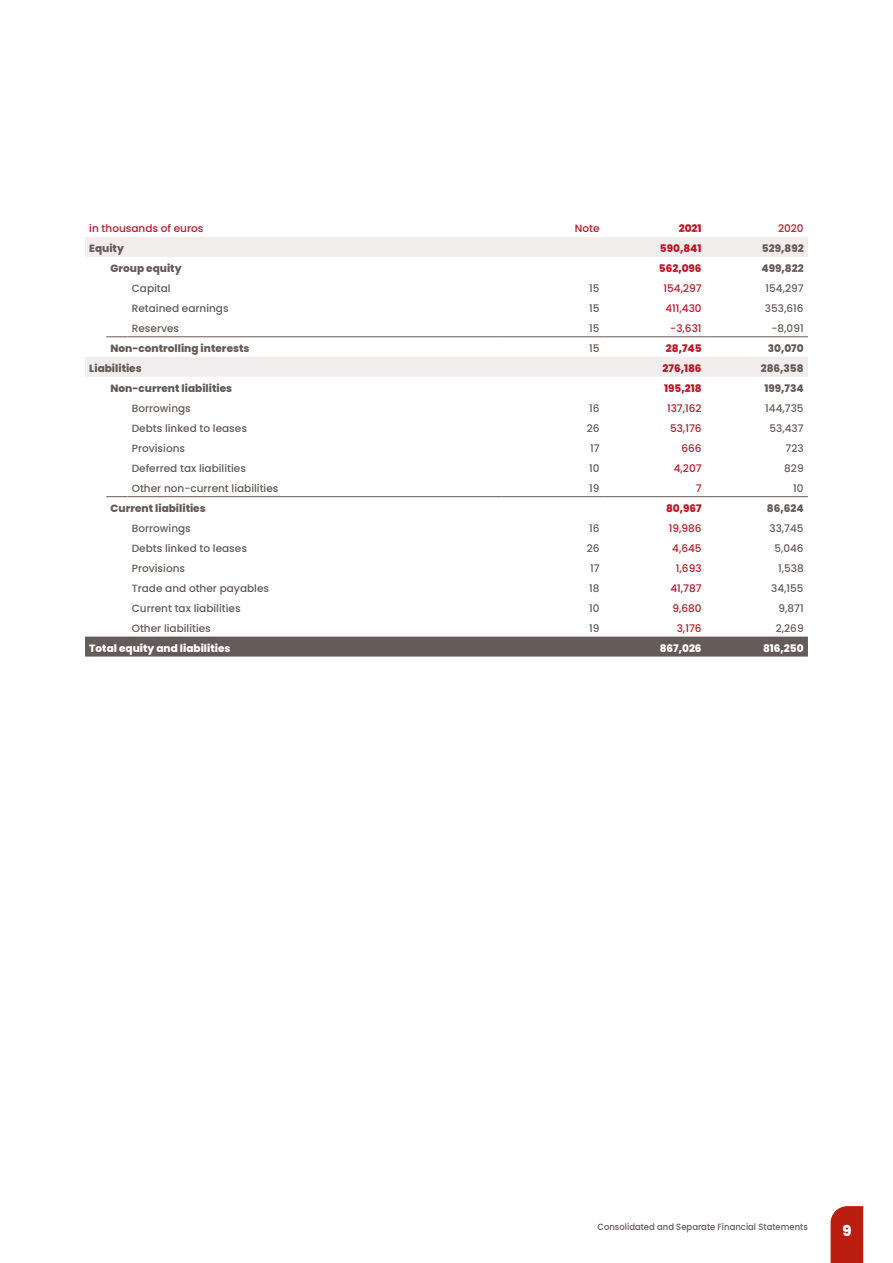
<style>
.page{position:relative;width:893px;height:1263px;background:#fff}
.page>*{position:absolute;margin:0;border:0;box-sizing:border-box;transform-origin:0 0}
.t1{font:800 15px "Poppins";color:#fff}
.t2{font:500 10.5px "Poppins";color:#655b58}
.t3{font:800 10.5px "Poppins";color:#655b58}
.t4{font:500 10.5px "Poppins";color:#c01727}
.t5{font:800 10.5px "Poppins";color:#c01727}
.t6{font:800 10.5px "Poppins";color:#fff}
.t7{font:500 9px "Poppins";color:#655b58;scale:.94 1}
</style>
<div class="page">
<div style="left:831px;top:1206px;width:32px;height:57px;background:#b91e0f"></div>
<svg style="left:85px;top:237px;width:723px;height:140px"></svg>
<div style="left:85px;top:637px;width:723px;height:20px;background:#655b58"></div>
<svg style="left:106px;top:496px;width:22px;height:1px"></svg>
<hr style="left:128px;top:496px;width:374px;height:1px;background:#655b58">
<hr style="left:706px;top:496px;width:102px;height:1px;background:#655b58">
<svg style="left:106px;top:336px;width:22px;height:1px"></svg>
<hr style="left:128px;top:336px;width:374px;height:1px;background:#655b58">
<hr style="left:706px;top:336px;width:102px;height:1px;background:#655b58">
<hr style="left:502px;top:336px;width:102px;height:1px;background:#655b58">
<hr style="left:604px;top:336px;width:102px;height:1px;background:#655b58">
<hr style="left:502px;top:496px;width:102px;height:1px;background:#655b58">
<hr style="left:604px;top:496px;width:102px;height:1px;background:#655b58">
<p class="t4" style="left:89px;top:222px;width:116px">in thousands of euros</p>
<p class="t4" style="left:575px;top:222px;width:26px">Note</p>
<p class="t5" style="left:679px;top:222px;width:24px">2021</p>
<p class="t4" style="left:778px;top:222px;width:27px">2020</p>
<p class="t3" style="left:89px;top:242px;width:36px">Equity</p>
<p class="t5" style="left:660px;top:242px;width:43px">590,841</p>
<p class="t3" style="left:762px;top:242px;width:43px">529,892</p>
<p class="t3" style="left:111px;top:262px;width:73px">Group equity</p>
<p class="t5" style="left:659px;top:262px;width:44px">562,096</p>
<p class="t3" style="left:761px;top:262px;width:44px">499,822</p>
<p class="t2" style="left:132px;top:282px;width:40px">Capital</p>
<p class="t2" style="left:589px;top:282px;width:12px">15</p>
<p class="t4" style="left:663px;top:282px;width:40px">154,297</p>
<p class="t2" style="left:765px;top:282px;width:40px">154,297</p>
<p class="t2" style="left:132px;top:302px;width:98px">Retained earnings</p>
<p class="t2" style="left:589px;top:302px;width:12px">15</p>
<p class="t4" style="left:665px;top:302px;width:38px">411,430</p>
<p class="t2" style="left:765px;top:302px;width:40px">353,616</p>
<p class="t2" style="left:132px;top:322px;width:49px">Reserves</p>
<p class="t2" style="left:589px;top:322px;width:12px">15</p>
<p class="t4" style="left:670px;top:322px;width:33px">-3,631</p>
<p class="t2" style="left:771px;top:322px;width:34px">-8,091</p>
<p class="t3" style="left:111px;top:342px;width:140px">Non-controlling interests</p>
<p class="t2" style="left:589px;top:342px;width:12px">15</p>
<p class="t5" style="left:666px;top:342px;width:37px">28,745</p>
<p class="t3" style="left:768px;top:342px;width:37px">30,070</p>
<p class="t3" style="left:89px;top:362px;width:54px">Liabilities</p>
<p class="t5" style="left:663px;top:362px;width:41px">276,186</p>
<p class="t3" style="left:761px;top:362px;width:44px">286,358</p>
<p class="t3" style="left:111px;top:382px;width:123px">Non-current liabilities</p>
<p class="t5" style="left:664px;top:382px;width:39px">195,218</p>
<p class="t3" style="left:764px;top:382px;width:41px">199,734</p>
<p class="t2" style="left:132px;top:402px;width:61px">Borrowings</p>
<p class="t2" style="left:589px;top:402px;width:12px">16</p>
<p class="t4" style="left:667px;top:402px;width:36px">137,162</p>
<p class="t2" style="left:765px;top:402px;width:40px">144,735</p>
<p class="t2" style="left:132px;top:422px;width:117px">Debts linked to leases</p>
<p class="t2" style="left:587px;top:422px;width:14px">26</p>
<p class="t4" style="left:670px;top:422px;width:33px">53,176</p>
<p class="t2" style="left:769px;top:422px;width:36px">53,437</p>
<p class="t2" style="left:132px;top:442px;width:55px">Provisions</p>
<p class="t2" style="left:590px;top:442px;width:11px">17</p>
<p class="t4" style="left:681px;top:442px;width:22px">666</p>
<p class="t2" style="left:785px;top:442px;width:20px">723</p>
<p class="t2" style="left:132px;top:462px;width:116px">Deferred tax liabilities</p>
<p class="t2" style="left:589px;top:462px;width:12px">10</p>
<p class="t4" style="left:674px;top:462px;width:29px">4,207</p>
<p class="t2" style="left:784px;top:462px;width:21px">829</p>
<p class="t2" style="left:132px;top:482px;width:148px">Other non-current liabilities</p>
<p class="t2" style="left:589px;top:482px;width:12px">19</p>
<p class="t4" style="left:696px;top:482px;width:7px">7</p>
<p class="t2" style="left:793px;top:482px;width:12px">10</p>
<p class="t3" style="left:111px;top:502px;width:97px">Current liabilities</p>
<p class="t5" style="left:666px;top:502px;width:37px">80,967</p>
<p class="t3" style="left:767px;top:502px;width:38px">86,624</p>
<p class="t2" style="left:132px;top:522px;width:61px">Borrowings</p>
<p class="t2" style="left:589px;top:522px;width:12px">16</p>
<p class="t4" style="left:669px;top:522px;width:34px">19,986</p>
<p class="t2" style="left:769px;top:522px;width:36px">33,745</p>
<p class="t2" style="left:132px;top:542px;width:117px">Debts linked to leases</p>
<p class="t2" style="left:587px;top:542px;width:14px">26</p>
<p class="t4" style="left:672px;top:542px;width:31px">4,645</p>
<p class="t2" style="left:774px;top:542px;width:31px">5,046</p>
<p class="t2" style="left:132px;top:562px;width:55px">Provisions</p>
<p class="t2" style="left:590px;top:562px;width:11px">17</p>
<p class="t4" style="left:676px;top:562px;width:27px">1,693</p>
<p class="t2" style="left:778px;top:562px;width:27px">1,538</p>
<p class="t2" style="left:132px;top:582px;width:139px">Trade and other payables</p>
<p class="t2" style="left:589px;top:582px;width:12px">18</p>
<p class="t4" style="left:670px;top:582px;width:33px">41,787</p>
<p class="t2" style="left:771px;top:582px;width:34px">34,155</p>
<p class="t2" style="left:132px;top:602px;width:110px">Current tax liabilities</p>
<p class="t2" style="left:589px;top:602px;width:12px">10</p>
<p class="t4" style="left:672px;top:602px;width:31px">9,680</p>
<p class="t2" style="left:778px;top:602px;width:27px">9,871</p>
<p class="t2" style="left:132px;top:622px;width:81px">Other liabilities</p>
<p class="t2" style="left:589px;top:622px;width:12px">19</p>
<p class="t4" style="left:677px;top:622px;width:26px">3,176</p>
<p class="t2" style="left:776px;top:622px;width:29px">2,269</p>
<p class="t6" style="left:89px;top:642px;width:143px">Total equity and liabilities</p>
<p class="t6" style="left:660px;top:642px;width:43px">867,026</p>
<p class="t6" style="left:763px;top:642px;width:42px">816,250</p>
<p class="t7" style="left:597px;top:1221px;width:225px">Consolidated and Separate Financial Statements</p>
<h1 class="t1" style="left:842px;top:1222px;width:11px">9</h1>
</div>
